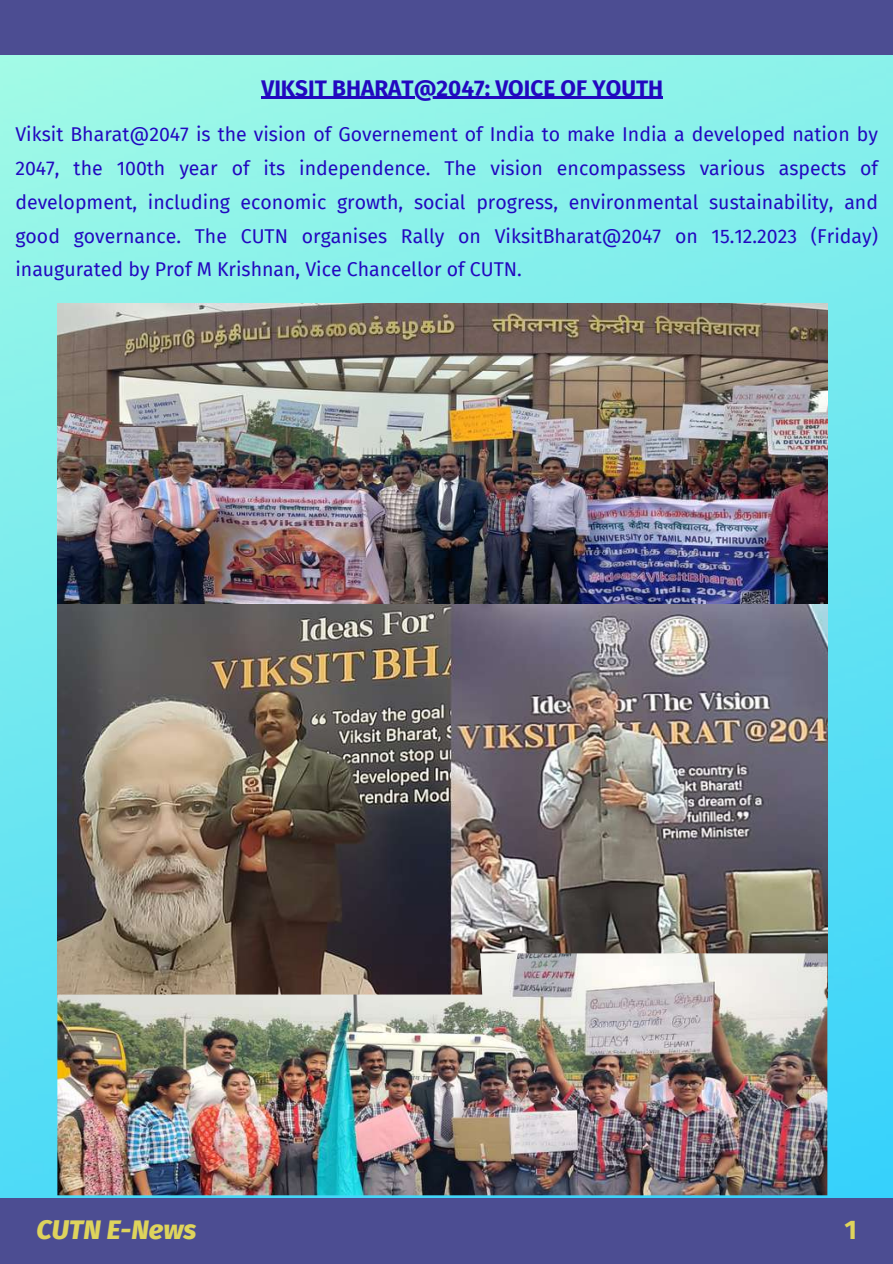
<style>
.page{position:relative;width:893px;height:1264px;background:#fff}
.page>*{position:absolute;margin:0;border:0;box-sizing:border-box;transform-origin:0 0}
.t1{font:italic 800 27px "Fira Sans";color:#ded45c}
.t2{font:700 27px "Fira Sans";color:#ded45c}
.t3{font:700 22.5px "Fira Sans";color:#2208bf}
.t4{font:19.5px/33.8px "Fira Sans";color:#2208bf;text-align:justify}
</style>
<div class="page">
<img style="left:0;top:55px;width:892px;height:1143px">
<div style="left:0;top:1198px;width:892px;height:65px;background:#4c4d92"></div>
<div style="left:0;top:0;width:892px;height:55px;background:#4c4d92"></div>
<img style="left:57px;top:304px;width:770px;height:300px">
<img style="left:57px;top:604px;width:770px;height:349px">
<img style="left:57px;top:953px;width:770px;height:242px">
<hr style="left:261px;top:97px;width:402px;height:2px;background:#2208bf">
<p class="t3" style="left:261px;top:74px;width:403px">VIKSIT BHARAT@2047: VOICE OF YOUTH</p>
<p class="t4" style="left:15px;top:118px;width:864px">Viksit Bharat@2047 is the vision of Governement of India to make India a developed nation by 2047, the 100th year of its independence. The vision encompassess various aspects of development, including economic growth, social progress, environmental sustainability, and good governance. The CUTN organises Rally on ViksitBharat@2047 on 15.12.2023 (Friday) inaugurated by Prof M Krishnan, Vice Chancellor of CUTN.</p>
<h1 class="t1" style="left:36px;top:1213px;width:162px">CUTN E-News</h1>
<h1 class="t2" style="left:844px;top:1213px;width:14px">1</h1>
</div>
